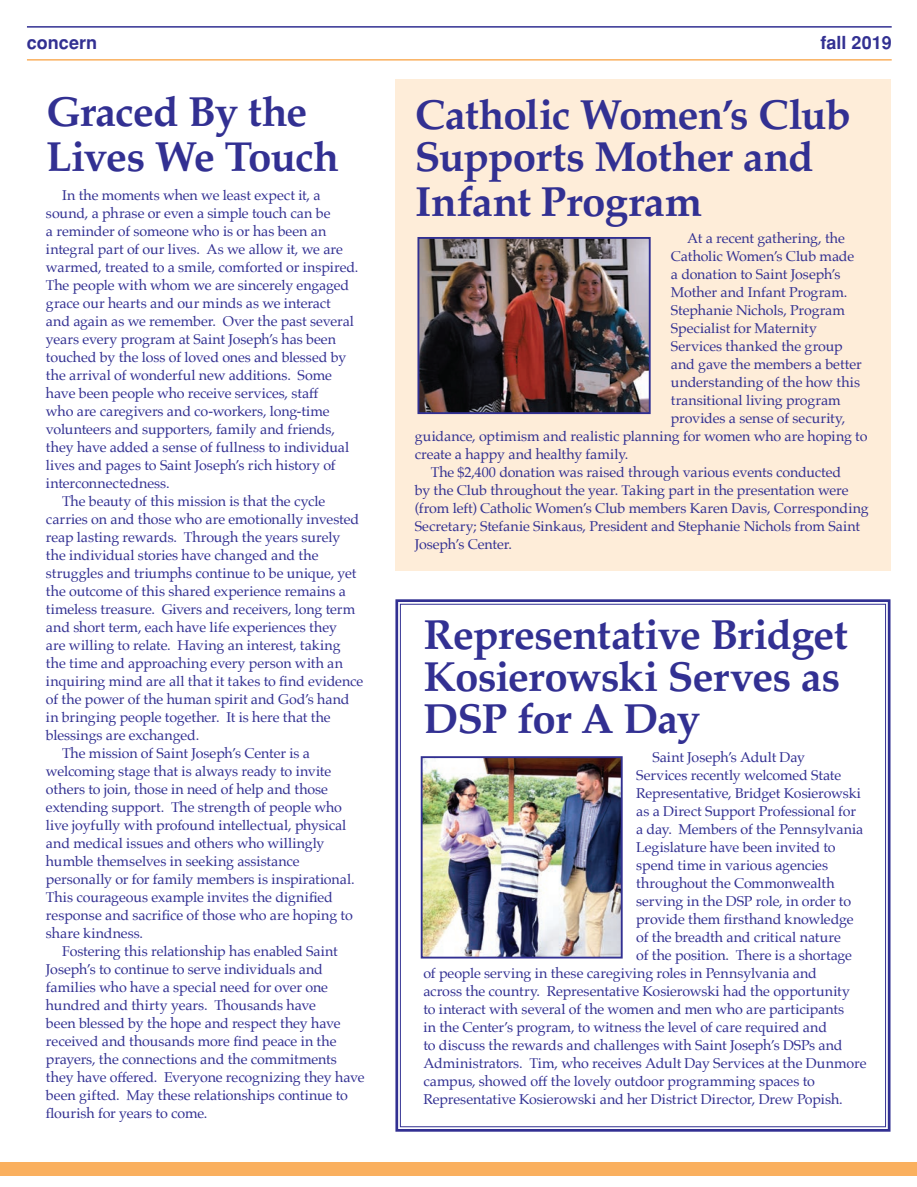
<style>
.page{position:relative;width:917px;height:1187px;background:#fff}
.page>*{position:absolute;margin:0;border:0;box-sizing:border-box;transform-origin:0 0}
.t1{font:700 42px/43.5px "Palatino";letter-spacing:-.02em;color:#323092}
.t2{font:700 18px "Helvetica";color:#323092}
.t3{font:14.25px "Palatino";letter-spacing:-.005em;color:#323092}
</style>
<div class="page">
<div style="left:395px;top:79px;width:495px;height:491px;background:#feedd9"></div>
<svg style="left:395px;top:599px;width:496px;height:533px"></svg>
<hr style="left:27px;top:26px;width:864px;height:2px;background:#323092">
<hr style="left:27px;top:59px;width:864px;height:2px;background:#fab05f">
<div style="left:0;top:1161px;width:916px;height:14px;background:#fab05f"></div>
<img style="left:420px;top:240px;width:227px;height:171px">
<div style="left:417px;top:237px;width:233px;height:177px;border:2px solid #323092"></div>
<img style="left:423px;top:759px;width:196px;height:196px">
<div style="left:420px;top:756px;width:202px;height:202px;border:2px solid #323092"></div>
<p class="t2" style="left:27px;top:32px;width:72px">concern</p>
<p class="t2" style="left:820px;top:32px;width:73px">fall 2019</p>
<h1 class="t1" style="left:46px;top:88px;width:294px;line-height:45px">Graced By the<br>Lives We Touch</h1>
<p class="t3" style="left:62px;top:183px;width:260px">In the moments when we least expect it, a</p>
<p class="t3" style="left:46px;top:201px;width:286px">sound, a phrase or even a simple touch can be</p>
<p class="t3" style="left:46px;top:219px;width:282px">a reminder of someone who is or has been an</p>
<p class="t3" style="left:46px;top:237px;width:298px">integral part of our lives. As we allow it, we are</p>
<p class="t3" style="left:46px;top:255px;width:314px">warmed, treated to a smile, comforted or inspired.</p>
<p class="t3" style="left:46px;top:273px;width:305px">The people with whom we are sincerely engaged</p>
<p class="t3" style="left:46px;top:291px;width:286px">grace our hearts and our minds as we interact</p>
<p class="t3" style="left:46px;top:309px;width:309px">and again as we remember. Over the past several</p>
<p class="t3" style="left:46px;top:327px;width:291px">years every program at Saint Joseph’s has been</p>
<p class="t3" style="left:46px;top:345px;width:302px">touched by the loss of loved ones and blessed by</p>
<p class="t3" style="left:46px;top:363px;width:287px">the arrival of wonderful new additions. Some</p>
<p class="t3" style="left:46px;top:381px;width:274px">have been people who receive services, staff</p>
<p class="t3" style="left:46px;top:399px;width:285px">who are caregivers and co-workers, long-time</p>
<p class="t3" style="left:46px;top:417px;width:290px">volunteers and supporters, family and friends,</p>
<p class="t3" style="left:46px;top:435px;width:305px">they have added a sense of fullness to individual</p>
<p class="t3" style="left:46px;top:453px;width:291px">lives and pages to Saint Joseph’s rich history of</p>
<p class="t3" style="left:46px;top:471px;width:125px">interconnectedness.</p>
<p class="t3" style="left:62px;top:489px;width:264px">The beauty of this mission is that the cycle</p>
<p class="t3" style="left:46px;top:507px;width:315px">carries on and those who are emotionally invested</p>
<p class="t3" style="left:46px;top:525px;width:296px">reap lasting rewards. Through the years surely</p>
<p class="t3" style="left:46px;top:543px;width:274px">the individual stories have changed and the</p>
<p class="t3" style="left:46px;top:561px;width:312px">struggles and triumphs continue to be unique, yet</p>
<p class="t3" style="left:46px;top:579px;width:301px">the outcome of this shared experience remains a</p>
<p class="t3" style="left:46px;top:597px;width:311px">timeless treasure. Givers and receivers, long term</p>
<p class="t3" style="left:46px;top:615px;width:292px">and short term, each have life experiences they</p>
<p class="t3" style="left:46px;top:633px;width:296px">are willing to relate. Having an interest, taking</p>
<p class="t3" style="left:46px;top:651px;width:298px">the time and approaching every person with an</p>
<p class="t3" style="left:46px;top:669px;width:318px">inquiring mind are all that it takes to find evidence</p>
<p class="t3" style="left:46px;top:687px;width:305px">of the power of the human spirit and God’s hand</p>
<p class="t3" style="left:46px;top:705px;width:286px">in bringing people together. It is here that the</p>
<p class="t3" style="left:46px;top:723px;width:155px">blessings are exchanged.</p>
<p class="t3" style="left:62px;top:741px;width:249px">The mission of Saint Joseph’s Center is a</p>
<p class="t3" style="left:46px;top:759px;width:287px">welcoming stage that is always ready to invite</p>
<p class="t3" style="left:46px;top:777px;width:283px">others to join, those in need of help and those</p>
<p class="t3" style="left:46px;top:795px;width:297px">extending support. The strength of people who</p>
<p class="t3" style="left:46px;top:813px;width:302px">live joyfully with profound intellectual, physical</p>
<p class="t3" style="left:46px;top:831px;width:280px">and medical issues and others who willingly</p>
<p class="t3" style="left:46px;top:849px;width:255px">humble themselves in seeking assistance</p>
<p class="t3" style="left:46px;top:867px;width:310px">personally or for family members is inspirational.</p>
<p class="t3" style="left:46px;top:885px;width:288px">This courageous example invites the dignified</p>
<p class="t3" style="left:46px;top:903px;width:308px">response and sacrifice of those who are hoping to</p>
<p class="t3" style="left:46px;top:921px;width:99px">share kindness.</p>
<p class="t3" style="left:62px;top:939px;width:277px">Fostering this relationship has enabled Saint</p>
<p class="t3" style="left:46px;top:957px;width:278px">Joseph’s to continue to serve individuals and</p>
<p class="t3" style="left:46px;top:975px;width:283px">families who have a special need for over one</p>
<p class="t3" style="left:46px;top:993px;width:271px">hundred and thirty years. Thousands have</p>
<p class="t3" style="left:46px;top:1011px;width:296px">been blessed by the hope and respect they have</p>
<p class="t3" style="left:46px;top:1029px;width:292px">received and thousands more find peace in the</p>
<p class="t3" style="left:46px;top:1047px;width:292px">prayers, the connections and the commitments</p>
<p class="t3" style="left:46px;top:1065px;width:320px">they have offered. Everyone recognizing they have</p>
<p class="t3" style="left:46px;top:1083px;width:303px">been gifted. May these relationships continue to</p>
<p class="t3" style="left:46px;top:1101px;width:163px">flourish for years to come.</p>
<h1 class="t1" style="left:414px;top:92px;width:437px">Catholic Women’s Club<br>Supports Mother and<br>Infant Program</h1>
<p class="t3" style="left:687px;top:226px;width:159px">At a recent gathering, the</p>
<p class="t3" style="left:670px;top:244px;width:185px">Catholic Women’s Club made</p>
<p class="t3" style="left:670px;top:262px;width:171px">a donation to Saint Joseph’s</p>
<p class="t3" style="left:670px;top:280px;width:178px">Mother and Infant Program.</p>
<p class="t3" style="left:670px;top:298px;width:176px">Stephanie Nichols, Program</p>
<p class="t3" style="left:670px;top:316px;width:148px">Specialist for Maternity</p>
<p class="t3" style="left:670px;top:334px;width:173px">Services thanked the group</p>
<p class="t3" style="left:670px;top:352px;width:192px">and gave the members a better</p>
<p class="t3" style="left:670px;top:370px;width:191px">understanding of the how this</p>
<p class="t3" style="left:670px;top:388px;width:171px">transitional living program</p>
<p class="t3" style="left:670px;top:406px;width:176px">provides a sense of security,</p>
<p class="t3" style="left:414px;top:424px;width:454px">guidance, optimism and realistic planning for women who are hoping to</p>
<p class="t3" style="left:414px;top:442px;width:215px">create a happy and healthy family.</p>
<p class="t3" style="left:431px;top:460px;width:411px">The $2,400 donation was raised through various events conducted</p>
<p class="t3" style="left:414px;top:478px;width:435px">by the Club throughout the year. Taking part in the presentation were</p>
<p class="t3" style="left:414px;top:496px;width:455px">(from left) Catholic Women’s Club members Karen Davis, Corresponding</p>
<p class="t3" style="left:414px;top:514px;width:446px">Secretary; Stefanie Sinkaus, President and Stephanie Nichols from Saint</p>
<p class="t3" style="left:414px;top:532px;width:99px">Joseph’s Center.</p>
<h1 class="t1" style="left:423px;top:612px;width:426px;line-height:42px">Representative Bridget<br>Kosierowski Serves as<br>DSP for A Day</h1>
<p class="t3" style="left:652px;top:745px;width:154px">Saint Joseph’s Adult Day</p>
<p class="t3" style="left:636px;top:763px;width:206px">Services recently welcomed State</p>
<p class="t3" style="left:636px;top:781px;width:226px">Representative, Bridget Kosierowski</p>
<p class="t3" style="left:636px;top:799px;width:221px">as a Direct Support Professional for</p>
<p class="t3" style="left:636px;top:817px;width:229px">a day. Members of the Pennsylvania</p>
<p class="t3" style="left:636px;top:835px;width:201px">Legislature have been invited to</p>
<p class="t3" style="left:636px;top:853px;width:193px">spend time in various agencies</p>
<p class="t3" style="left:636px;top:871px;width:200px">throughout the Commonwealth</p>
<p class="t3" style="left:636px;top:889px;width:216px">serving in the DSP role, in order to</p>
<p class="t3" style="left:636px;top:907px;width:219px">provide them firsthand knowledge</p>
<p class="t3" style="left:636px;top:925px;width:206px">of the breadth and critical nature</p>
<p class="t3" style="left:636px;top:943px;width:217px">of the position. There is a shortage</p>
<p class="t3" style="left:423px;top:961px;width:395px">of people serving in these caregiving roles in Pennsylvania and</p>
<p class="t3" style="left:423px;top:979px;width:428px">across the country. Representative Kosierowski had the opportunity</p>
<p class="t3" style="left:423px;top:997px;width:422px">to interact with several of the women and men who are participants</p>
<p class="t3" style="left:423px;top:1015px;width:405px">in the Center’s program, to witness the level of care required and</p>
<p class="t3" style="left:423px;top:1033px;width:420px">to discuss the rewards and challenges with Saint Joseph’s DSPs and</p>
<p class="t3" style="left:423px;top:1051px;width:444px">Administrators. Tim, who receives Adult Day Services at the Dunmore</p>
<p class="t3" style="left:423px;top:1069px;width:393px">campus, showed off the lovely outdoor programming spaces to</p>
<p class="t3" style="left:423px;top:1087px;width:420px">Representative Kosierowski and her District Director, Drew Popish.</p>
</div>
